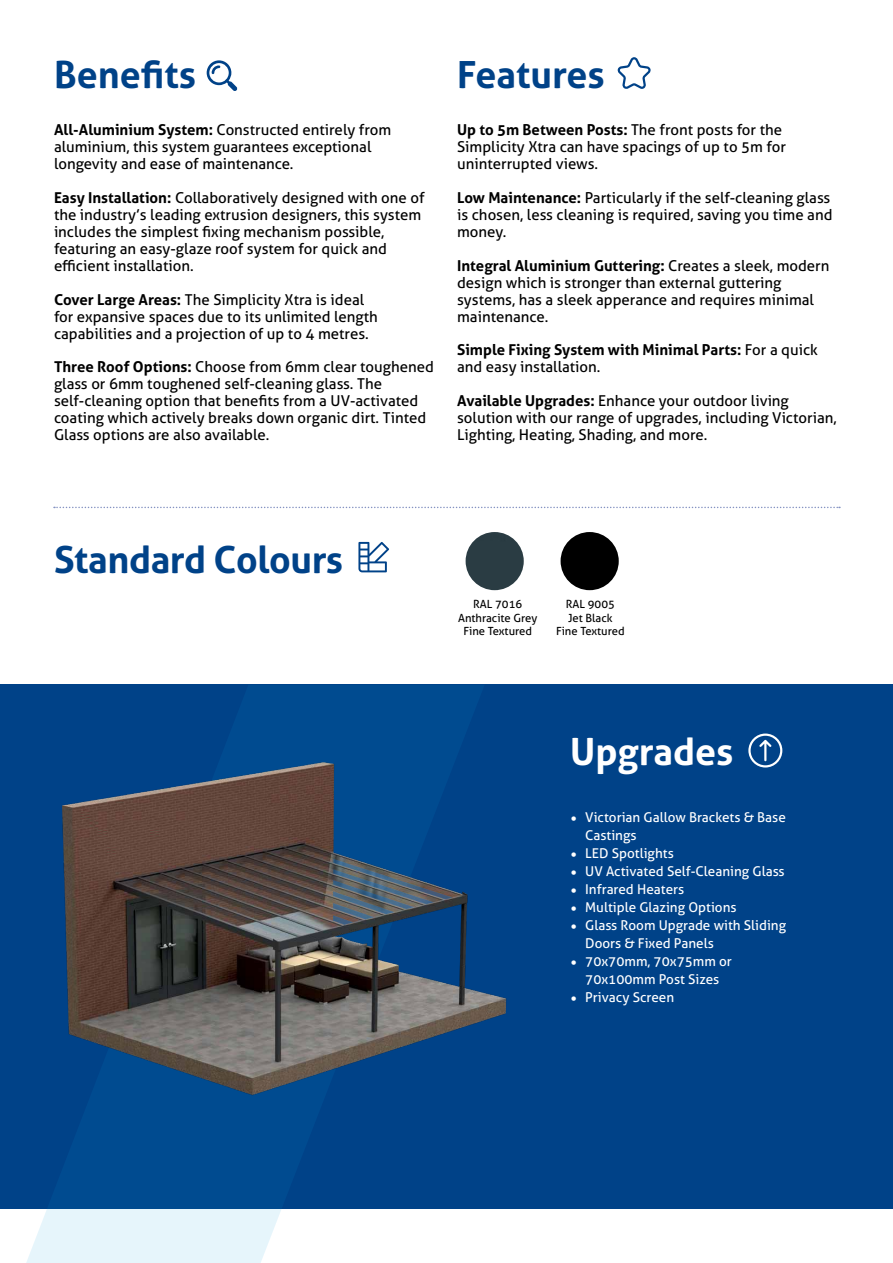
<style>
.page{position:relative;width:893px;height:1263px;background:#fff}
.page>*{position:absolute;margin:0;border:0;box-sizing:border-box;transform-origin:0 0}
.t1{font:700 37.5px "Aller";letter-spacing:-.01em;color:#004288}
.t2{font:700 37.5px "Aller";color:#fff}
.t3{font:15px/17px "Aller";color:#000}
.t4{font:700 15px/17px "Aller";color:#000}
.t5{font:13.5px/18px "Aller";color:#fff}
.t6{font:11.25px/13.5px "Aller";color:#000;text-align:center}
.s1{font-weight:700}
.s2{font-weight:400}
.s3{font-weight:300;font-size:19.5px}
</style>
<div class="page">
<div style="left:0;top:685px;width:893px;height:524px;background:#004288"></div>
<svg style="left:26px;top:1209px;width:255px;height:54px;background:#e8f5fb"></svg>
<svg style="left:617px;top:57px;width:34px;height:32px"></svg>
<svg style="left:358px;top:542px;width:31px;height:30px"></svg>
<div style="left:466px;top:532px;width:58px;height:58px;background:#2a3c43;border-radius:29px"></div>
<div style="left:561px;top:532px;width:58px;height:58px;background:#000;border-radius:50%"></div>
<svg style="left:54px;top:507px;width:786px;height:1px"></svg>
<svg style="left:207px;top:60px;width:30px;height:31px"></svg>
<svg style="left:748px;top:733px;width:34px;height:34px"></svg>
<img style="left:62px;top:762px;width:445px;height:333px">
<h1 class="t1" style="left:54px;top:52px;width:144px">Benefits</h1>
<h1 class="t1" style="left:457px;top:52px;width:149px">Features</h1>
<p class="t3" style="left:54px;top:121px;width:339px"><span class="s1">All-Aluminium System:</span> Constructed entirely from aluminium, this system guarantees exceptional longevity and ease of maintenance.</p>
<p class="t3" style="left:54px;top:189px;width:372px"><span class="s1">Easy Installation:</span> Collaboratively designed with one of the industry’s leading extrusion designers, this system includes the simplest fixing mechanism possible, featuring an easy-glaze roof system for quick and efficient installation.</p>
<p class="t3" style="left:54px;top:291px;width:325px"><span class="s1">Cover Large Areas:</span> The Simplicity Xtra is ideal for expansive spaces due to its unlimited length capabilities and a projection of up to 4 metres.</p>
<p class="t3" style="left:54px;top:359px;width:381px"><span class="s1">Three Roof Options:</span> Choose from 6mm clear toughened glass or 6mm toughened self-cleaning glass. The self-cleaning option that benefits from a UV-activated coating which actively breaks down organic dirt. Tinted Glass options are also available.</p>
<p class="t3" style="left:457px;top:121px;width:330px"><span class="s1">Up to 5m Between Posts:</span> The front posts for the<br>Simplicity Xtra can have spacings of up to 5m for uninterrupted views.</p>
<p class="t3" style="left:457px;top:189px;width:377px"><span class="s1">Low Maintenance:</span> Particularly if the self-cleaning glass is chosen, less cleaning is required, saving you time and money.</p>
<p class="t3" style="left:457px;top:257px;width:374px"><span class="s1">Integral Aluminium Guttering:</span> Creates a sleek, modern design which is stronger than external guttering systems, has a sleek apperance and requires minimal maintenance.</p>
<p class="t4" style="left:457px;top:342px;width:362px">Simple Fixing System with Minimal Parts: <span class="s2">For a quick and easy installation.</span></p>
<p class="t3" style="left:457px;top:392px;width:381px"><span class="s1">Available Upgrades:</span> Enhance your outdoor living solution with our range of upgrades, including Victorian,<br>Lighting, Heating, Shading, and more.</p>
<h1 class="t1" style="left:54px;top:537px;width:291px">Standard Colours</h1>
<p class="t6" style="left:458px;top:597px;width:81px">RAL 7016<br>Anthracite Grey<br>Fine Textured</p>
<p class="t6" style="left:556px;top:597px;width:70px">RAL 9005<br>Jet Black<br>Fine Textured</p>
<h1 class="t2" style="left:570px;top:729px;width:165px">Upgrades</h1>
<p class="t5" style="left:585px;top:808px;width:202px;text-indent:-15px"><span class="s3">•</span> Victorian Gallow Brackets &amp; Base<br>Castings</p>
<p class="t5" style="left:570px;top:844px;width:105px"><span class="s3">•</span> LED Spotlights</p>
<p class="t5" style="left:570px;top:862px;width:216px"><span class="s3">•</span> UV Activated Self-Cleaning Glass</p>
<p class="t5" style="left:570px;top:880px;width:115px"><span class="s3">•</span> Infrared Heaters</p>
<p class="t5" style="left:570px;top:898px;width:168px"><span class="s3">•</span> Multiple Glazing Options</p>
<p class="t5" style="left:585px;top:916px;width:202px;text-indent:-15px"><span class="s3">•</span> Glass Room Upgrade with Sliding<br>Doors &amp; Fixed Panels</p>
<p class="t5" style="left:570px;top:952px;width:163px;text-align:center"><span class="s3">•</span> 70x70mm, 70x75mm or<br>70x100mm Post Sizes</p>
<p class="t5" style="left:570px;top:988px;width:105px"><span class="s3">•</span> Privacy Screen</p>
</div>
